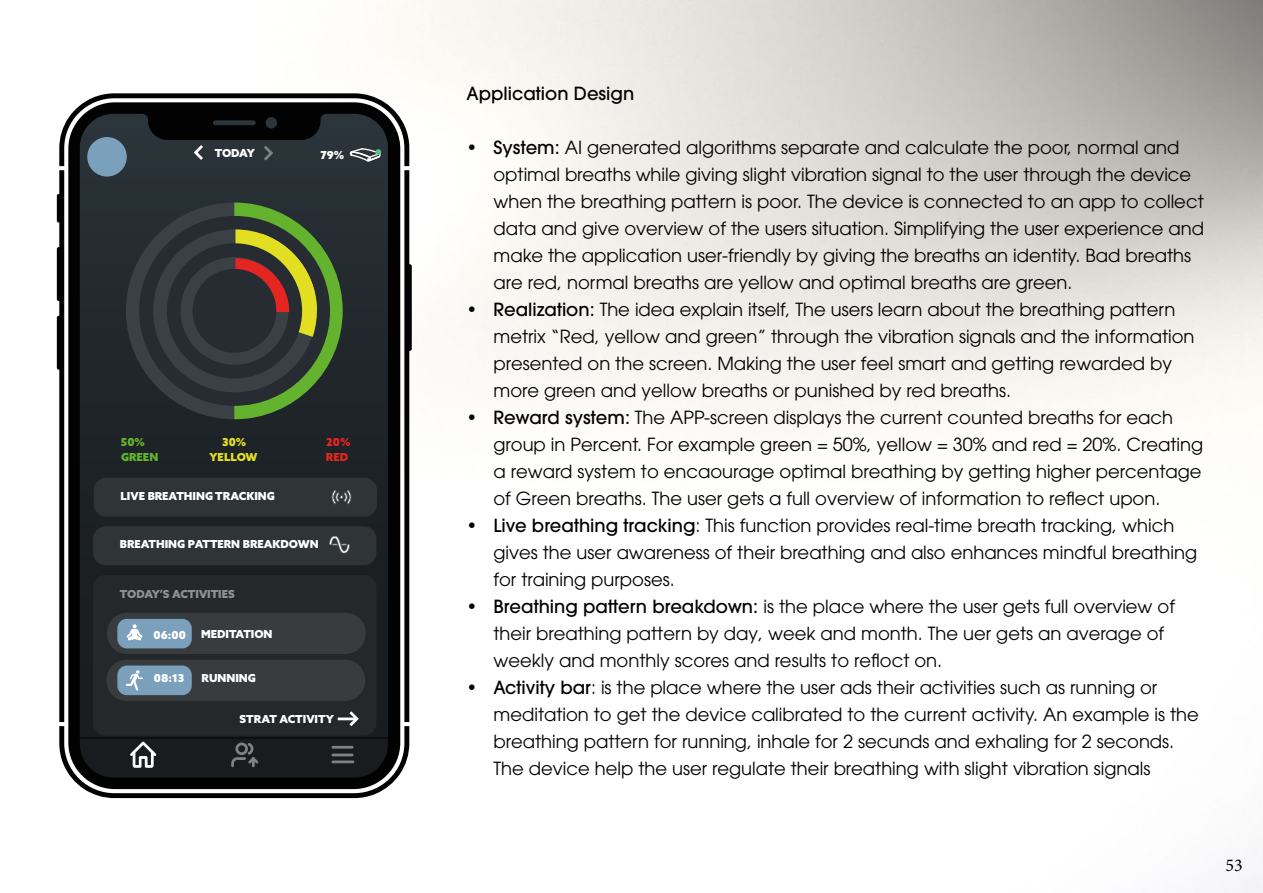
<style>
.page{position:relative;width:1263px;height:893px;background:#fff}
.page>*{position:absolute;margin:0;border:0;box-sizing:border-box;transform-origin:0 0}
.t1{font:18px/27px "ITC Avant Garde Pro";color:#000}
.t2{font:500 18px "ITC Avant Garde Pro";color:#000}
.t3{font:18px "Minion Pro";color:#000}
.t4{font:900 11.1px "Azo Sans";color:#fff}
.t5{font:900 11.1px "Azo Sans";color:#8d9195}
.t6{font:900 11.1px "Azo Sans";color:#e2df23}
.t7{font:900 11.1px "Azo Sans";color:#63b32f}
.t8{font:900 11.1px "Azo Sans";color:#e52521}
.s1{font-weight:500}
</style>
<div class="page">
<svg style="left:57px;top:93px;width:355px;height:705px;background:#333838"></svg>
<p class="t4" style="left:215px;top:145px;width:42px">TODAY</p>
<p class="t4" style="left:320px;top:147px;width:25px">79%</p>
<p class="t7" style="left:121px;top:434px;width:26px">50%</p>
<p class="t6" style="left:222px;top:434px;width:26px">30%</p>
<p class="t8" style="left:326px;top:434px;width:26px">20%</p>
<p class="t7" style="left:121px;top:450px;width:39px">GREEN</p>
<p class="t6" style="left:209px;top:450px;width:50px">YELLOW</p>
<p class="t8" style="left:326px;top:450px;width:24px">RED</p>
<p class="t4" style="left:120px;top:488px;width:156px">LIVE BREATHING TRACKING</p>
<p class="t4" style="left:120px;top:537px;width:200px">BREATHING PATTERN BREAKDOWN</p>
<p class="t5" style="left:120px;top:586px;width:116px">TODAY’S ACTIVITIES</p>
<p class="t4" style="left:154px;top:627px;width:34px">06:00</p>
<p class="t4" style="left:154px;top:671px;width:32px">08:13</p>
<p class="t4" style="left:201px;top:626px;width:73px">MEDITATION</p>
<p class="t4" style="left:202px;top:670px;width:56px">RUNNING</p>
<p class="t4" style="left:240px;top:712px;width:96px">STRAT ACTIVITY</p>
<p class="t2" style="left:466px;top:82px;width:169px">Application Design</p>
<p class="t1" style="left:493px;top:134px;width:712px;text-indent:-27px"><span class="s1">• System:</span> AI generated algorithms separate and calculate the poor, normal and optimal breaths while giving slight vibration signal to the user through the device when the breathing pattern is poor. The device is connected to an app to collect data and give overview of the users situation. Simplifying the user experience and make the application user-friendly by giving the breaths an identity. Bad breaths are red, normal breaths are yellow and optimal breaths are green.</p>
<p class="t1" style="left:493px;top:296px;width:702px;text-indent:-27px"><span class="s1">• Realization:</span> The idea explain itself, The users learn about the breathing pattern metrix “Red, yellow and green” through the vibration signals and the information presented on the screen. Making the user feel smart and getting rewarded by more green and yellow breaths or punished by red breaths.</p>
<p class="t1" style="left:493px;top:404px;width:711px;text-indent:-27px"><span class="s1">• Reward system:</span> The APP-screen displays the current counted breaths for each group in Percent. For example green = 50%, yellow = 30% and red = 20%. Creating a reward system to encaourage optimal breathing by getting higher percentage of Green breaths. The user gets a full overview of information to reflect upon.</p>
<p class="t1" style="left:493px;top:512px;width:705px;text-indent:-27px"><span class="s1">• Live breathing tracking</span>: This function provides real-time breath tracking, which gives the user awareness of their breathing and also enhances mindful breathing for training purposes.</p>
<p class="t1" style="left:493px;top:593px;width:683px;text-indent:-27px"><span class="s1">• Breathing pattern breakdown:</span> is the place where the user gets full overview of their breathing pattern by day, week and month. The uer gets an average of weekly and monthly scores and results to refloct on.</p>
<p class="t1" style="left:493px;top:674px;width:707px;text-indent:-27px"><span class="s1">• Activity bar</span>: is the place where the user ads their activities such as running or meditation to get the device calibrated to the current activity. An example is the breathing pattern for running, inhale for 2 secunds and exhaling for 2 seconds.<br>The device help the user regulate their breathing with slight vibration signals</p>
<p class="t3" style="left:1225px;top:853px;width:19px">53</p>
</div>
